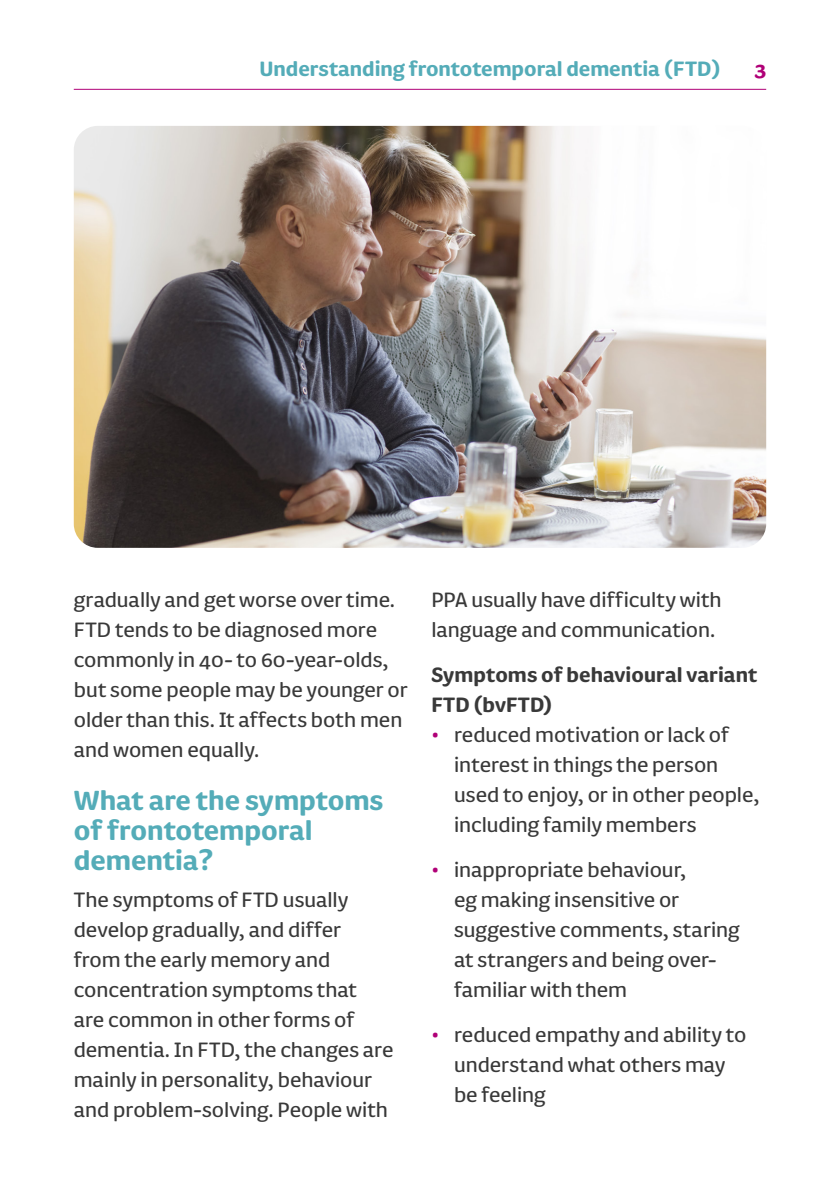
<style>
.page{position:relative;width:840px;height:1191px;background:#fff}
.page>*{position:absolute;margin:0;border:0;box-sizing:border-box;transform-origin:0 0}
.AC_16pt_crosshead_22{font:700 32px/30px "FS Pimlico";color:#54acb8}
.AC_body_copy{font:24px/30px "FS Pimlico";color:#393939}
.AC_new_indents{font:24px/30px "FS Pimlico";color:#393939}
.t1{font:700 24px "FS Pimlico";color:#54acb8}
.sources_title{font:700 24px/30px "FS Pimlico";letter-spacing:.005em;color:#393939}
.t2{font:700 24px "FS Pimlico";color:#b00077}
.s1{color:#b00077}
</style>
<div class="page">
<hr style="left:74px;top:89px;width:691px;height:1px;background:#b00077">
<img style="left:74px;top:126px;width:691px;height:422px">
<p class="t1" style="left:259px;top:51px;width:462px">Understanding frontotemporal dementia (FTD)</p>
<p class="t2" style="left:754px;top:51px;width:13px">3</p>
<p class="AC_body_copy" style="left:74px;top:584px;width:335px">gradually and get worse over time.<br>FTD tends to be diagnosed more commonly in 40- to 60-year-olds, but some people may be younger or older than this. It affects both men and women equally.</p>
<p class="AC_16pt_crosshead_22" style="left:74px;top:783px;width:311px">What are the symptoms of frontotemporal dementia?</p>
<p class="AC_body_copy" style="left:74px;top:884px;width:321px">The symptoms of FTD usually develop gradually, and differ from the early memory and concentration symptoms that are common in other forms of dementia. In FTD, the changes are mainly in personality, behaviour and problem-solving. People with</p>
<p class="AC_body_copy" style="left:431px;top:584px;width:292px">PPA usually have difficulty with language and communication.</p>
<p class="sources_title" style="left:431px;top:658px;width:327px">Symptoms of behavioural variant<br>FTD (bvFTD)</p>
<p class="AC_new_indents" style="left:454px;top:719px;width:307px;text-indent:-23px"><span class="s1">•</span> reduced motivation or lack of interest in things the person used to enjoy, or in other people, including family members</p>
<p class="AC_new_indents" style="left:454px;top:854px;width:287px;text-indent:-23px"><span class="s1">•</span> inappropriate behaviour,<br>eg making insensitive or suggestive comments, staring at strangers and being over&shy;familiar with them</p>
<p class="AC_new_indents" style="left:454px;top:1019px;width:293px;text-indent:-23px"><span class="s1">•</span> reduced empathy and ability to understand what others may be feeling</p>
</div>
